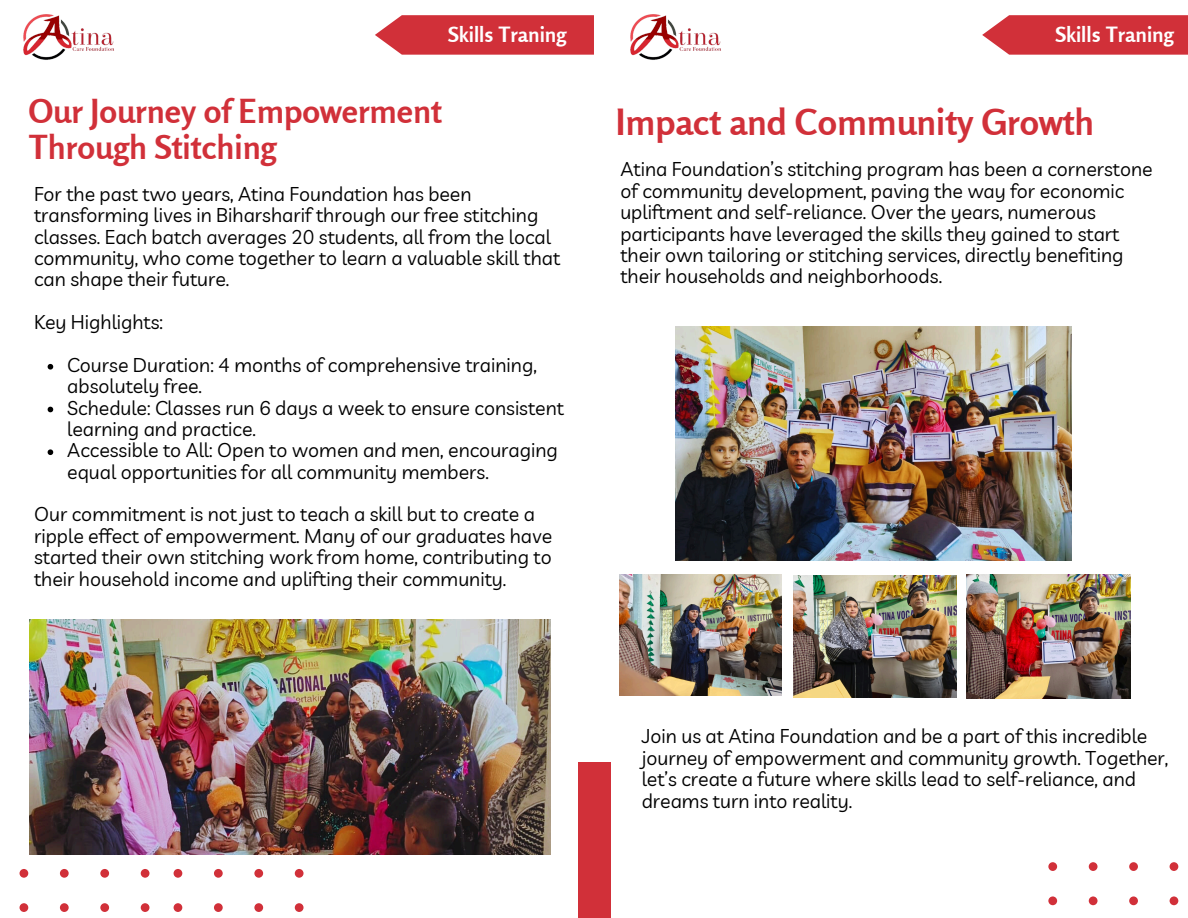
<style>
.page{position:relative;width:1188px;height:918px;background:#fff}
.page>*{position:absolute;margin:0;border:0;box-sizing:border-box;transform-origin:0 0}
.t1{font:700 36px "Rosario";color:#d13039}
.t2{font:700 33px/36px "Rosario";color:#d13039}
.t3{font:700 21px "Rosario";color:#fff}
.t4{font:19.5px/21.3px "Livvic";color:#000}
</style>
<div class="page">
<svg style="left:48px;top:364px;width:5px;height:6px"></svg>
<svg style="left:48px;top:407px;width:5px;height:5px"></svg>
<svg style="left:48px;top:449px;width:5px;height:6px"></svg>
<img style="left:30px;top:620px;width:520px;height:235px">
<img style="left:676px;top:327px;width:396px;height:234px">
<svg style="left:20px;top:869px;width:129px;height:43px"></svg>
<div style="left:578px;top:762px;width:32px;height:156px;background:#d13039"></div>
<svg style="left:174px;top:869px;width:130px;height:43px"></svg>
<img style="left:620px;top:574px;width:162px;height:122px">
<img style="left:793px;top:575px;width:163px;height:123px">
<img style="left:966px;top:574px;width:164px;height:124px">
<svg style="left:1048px;top:862px;width:130px;height:44px"></svg>
<img style="left:23px;top:14px;width:91px;height:46px">
<svg style="left:375px;top:15px;width:219px;height:40px;background:#d43f47"></svg>
<img style="left:630px;top:14px;width:91px;height:46px">
<svg style="left:982px;top:15px;width:206px;height:40px;background:#d44049"></svg>
<p class="t3" style="left:448px;top:21px;width:120px">Skills Traning</p>
<p class="t3" style="left:1055px;top:21px;width:120px">Skills Traning</p>
<p class="t2" style="left:29px;top:93px;width:415px">Our Journey of Empowerment<br>Through Stitching</p>
<p class="t1" style="left:616px;top:99px;width:480px">Impact and Community Growth</p>
<p class="t4" style="left:620px;top:158px;width:534px">Atina Foundation’s stitching program has been a cornerstone of community development, paving the way for economic upliftment and self-reliance. Over the years, numerous participants have leveraged the skills they gained to start their own tailoring or stitching services, directly benefiting their households and neighborhoods.</p>
<p class="t4" style="left:34px;top:183px;width:528px">For the past two years, Atina Foundation has been transforming lives in Biharsharif through our free stitching classes. Each batch averages 20 students, all from the local community, who come together to learn a valuable skill that can shape their future.</p>
<h2 class="t4" style="left:34px;top:311px;width:130px">Key Highlights:</h2>
<p class="t4" style="left:67px;top:354px;width:471px">Course Duration: 4 months of comprehensive training, absolutely free.</p>
<h2 class="t4" style="left:67px;top:397px;width:498px">Schedule: Classes run 6 days a week to ensure consistent learning and practice.</h2>
<h1 class="t4" style="left:67px;top:439px;width:492px">Accessible to All: Open to women and men, encouraging equal opportunities for all community members.</h1>
<p class="t4" style="left:34px;top:503px;width:520px">Our commitment is not just to teach a skill but to create a ripple effect of empowerment. Many of our graduates have started their own stitching work from home, contributing to their household income and uplifting their community.</p>
<p class="t4" style="left:642px;top:725px;width:528px">Join us at Atina Foundation and be a part of this incredible journey of empowerment and community growth. Together, let’s create a future where skills lead to self-reliance, and dreams turn into reality.</p>
</div>
